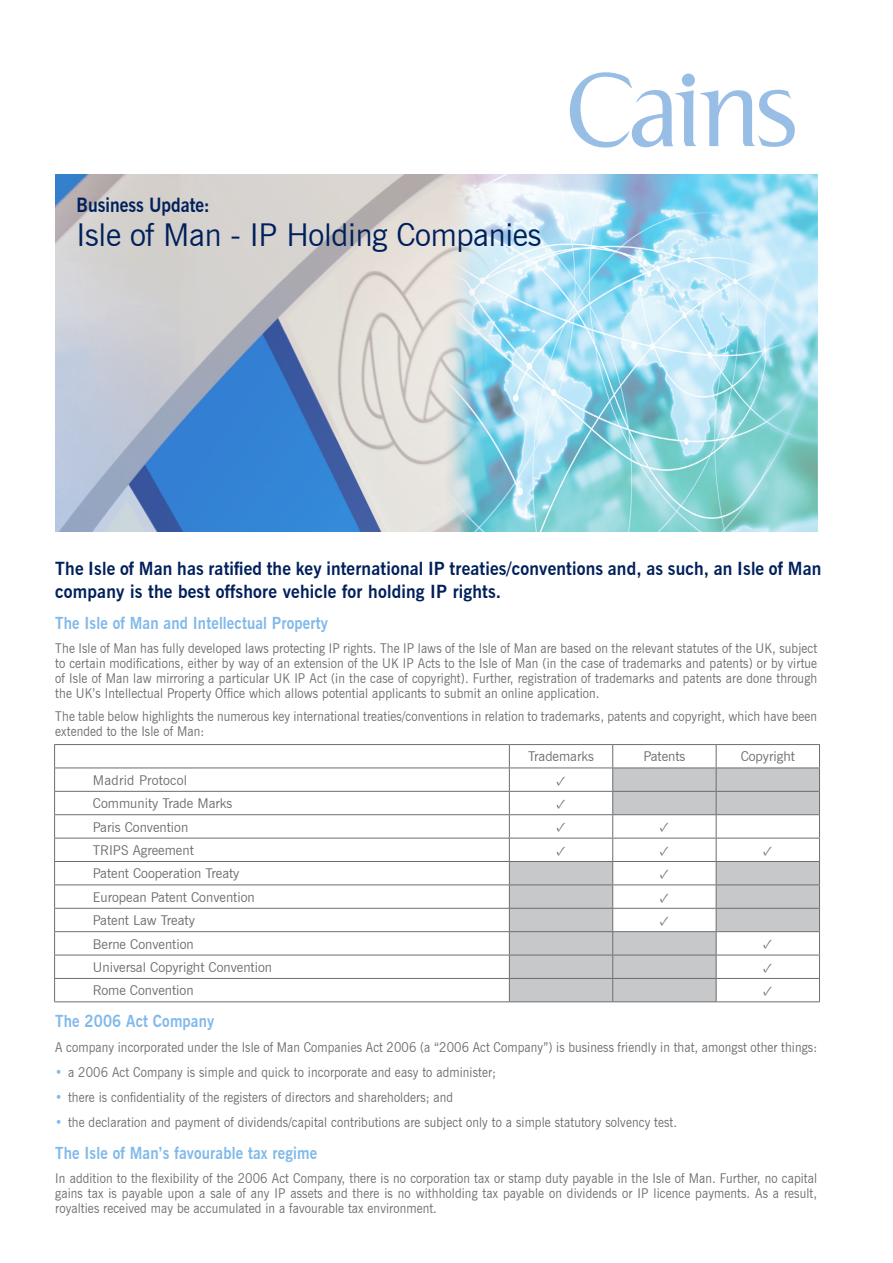
<style>
.page{position:relative;width:893px;height:1263px;background:#fff}
.page>*{position:absolute;margin:0;border:0;box-sizing:border-box;transform-origin:0 0}
.t1{font:31.5px "News Gothic BT";letter-spacing:-.01em;color:#00205b}
.t2{font:700 19.5px "News Gothic BT";color:#00205b;scale:.9 1}
.Biog{font:700 18px/22.5px "News Gothic BT";letter-spacing:.01em;color:#00205b}
.Biog-2{font:700 16.5px "News Gothic BT";letter-spacing:.01em;color:#81b9ea;scale:.91 1}
.Biog-3{font:13.5px/15px "News Gothic BT";letter-spacing:.01em;color:#6c6d70;text-align:justify;scale:.91 1}
.Biog-4{font:13.5px "News Gothic BT";letter-spacing:.01em;color:#6c6d70}
.t3{font:13.5px "Minion Pro";color:#6c6d70}
.s1{color:#81b9ea}
</style>
<div class="page">
<img style="left:55px;top:174px;width:387px;height:357px">
<svg style="left:570px;top:72px;width:225px;height:76px"></svg>
<div style="left:682px;top:74px;width:13px;height:13px;background:#99bee5;border-radius:50%"></div>
<img style="left:442px;top:174px;width:375px;height:357px">
<svg style="left:510px;top:768px;width:102px;height:233px;fill:#c7c8ca"></svg>
<hr style="left:54px;top:744px;width:455px;height:1px;background:#6c6d70">
<hr style="left:509px;top:744px;width:104px;height:1px;background:#6c6d70">
<hr style="left:613px;top:744px;width:103px;height:1px;background:#6c6d70">
<hr style="left:716px;top:744px;width:104px;height:1px;background:#6c6d70">
<hr style="left:54px;top:767px;width:455px;height:1px;background:#6c6d70">
<hr style="left:509px;top:767px;width:104px;height:1px;background:#6c6d70">
<hr style="left:54px;top:791px;width:455px;height:1px;background:#6c6d70">
<hr style="left:509px;top:791px;width:104px;height:1px;background:#6c6d70">
<hr style="left:54px;top:814px;width:455px;height:1px;background:#6c6d70">
<hr style="left:509px;top:814px;width:104px;height:1px;background:#6c6d70">
<hr style="left:54px;top:838px;width:455px;height:1px;background:#6c6d70">
<hr style="left:509px;top:838px;width:104px;height:1px;background:#6c6d70">
<hr style="left:54px;top:861px;width:455px;height:1px;background:#6c6d70">
<hr style="left:509px;top:861px;width:104px;height:1px;background:#6c6d70">
<hr style="left:54px;top:884px;width:455px;height:1px;background:#6c6d70">
<hr style="left:509px;top:884px;width:104px;height:1px;background:#6c6d70">
<hr style="left:54px;top:908px;width:455px;height:1px;background:#6c6d70">
<hr style="left:509px;top:908px;width:104px;height:1px;background:#6c6d70">
<hr style="left:54px;top:931px;width:455px;height:1px;background:#6c6d70">
<hr style="left:509px;top:931px;width:104px;height:1px;background:#6c6d70">
<hr style="left:54px;top:955px;width:455px;height:1px;background:#6c6d70">
<hr style="left:509px;top:955px;width:104px;height:1px;background:#6c6d70">
<hr style="left:54px;top:978px;width:455px;height:1px;background:#6c6d70">
<svg style="left:54px;top:745px;width:1px;height:256px"></svg>
<hr style="left:509px;top:978px;width:104px;height:1px;background:#6c6d70">
<svg style="left:509px;top:745px;width:1px;height:256px"></svg>
<svg style="left:612px;top:745px;width:208px;height:256px"></svg>
<hr style="left:54px;top:1001px;width:455px;height:1px;background:#6c6d70">
<hr style="left:509px;top:1001px;width:104px;height:1px;background:#6c6d70">
<hr style="left:613px;top:1001px;width:103px;height:1px;background:#6c6d70">
<hr style="left:716px;top:1001px;width:104px;height:1px;background:#6c6d70">
<p class="t2" style="left:77px;top:193px;width:150px">Business Update:</p>
<p class="t1" style="left:77px;top:216px;width:466px">Isle of Man - IP Holding Companies</p>
<p class="Biog" style="left:55px;top:557px;width:768px">The Isle of Man has ratified the key international IP treaties/conventions and, as such, an Isle of Man company is the best offshore vehicle for holding IP rights.</p>
<p class="Biog-2" style="left:55px;top:613px;width:301px">The Isle of Man and Intellectual Property</p>
<p class="Biog-3" style="left:55px;top:640px;width:839px">The Isle of Man has fully developed laws protecting IP rights. The IP laws of the Isle of Man are based on the relevant statutes of the UK, subject to certain modifications, either by way of an extension of the UK IP Acts to the Isle of Man (in the case of trademarks and patents) or by virtue of Isle of Man law mirroring a particular UK IP Act (in the case of copyright). Further, registration of trademarks and patents are done through the UK’s Intellectual Property Office which allows potential applicants to submit an online application.</p>
<p class="Biog-3" style="left:55px;top:709px;width:839px">The table below highlights the numerous key international treaties/conventions in relation to trademarks, patents and copyright, which have been extended to the Isle of Man:</p>
<p class="Biog-4" style="left:528px;top:748px;width:67px">Trademarks</p>
<p class="Biog-4" style="left:643px;top:748px;width:44px">Patents</p>
<p class="Biog-4" style="left:741px;top:748px;width:56px">Copyright</p>
<p class="Biog-4" style="left:93px;top:772px;width:96px">Madrid Protocol</p>
<p class="t3" style="left:556px;top:771px;width:11px">✓</p>
<p class="Biog-4" style="left:93px;top:795px;width:141px">Community Trade Marks</p>
<p class="t3" style="left:556px;top:794px;width:11px">✓</p>
<p class="Biog-4" style="left:93px;top:818px;width:97px">Paris Convention</p>
<p class="t3" style="left:556px;top:818px;width:11px">✓</p>
<p class="t3" style="left:660px;top:818px;width:11px">✓</p>
<p class="Biog-4" style="left:93px;top:842px;width:102px">TRIPS Agreement</p>
<p class="t3" style="left:556px;top:841px;width:11px">✓</p>
<p class="t3" style="left:660px;top:841px;width:11px">✓</p>
<p class="t3" style="left:763px;top:841px;width:11px">✓</p>
<p class="Biog-4" style="left:93px;top:865px;width:148px">Patent Cooperation Treaty</p>
<p class="t3" style="left:660px;top:865px;width:11px">✓</p>
<p class="Biog-4" style="left:93px;top:889px;width:163px">European Patent Convention</p>
<p class="t3" style="left:660px;top:888px;width:11px">✓</p>
<p class="Biog-4" style="left:93px;top:912px;width:104px">Patent Law Treaty</p>
<p class="t3" style="left:660px;top:911px;width:11px">✓</p>
<p class="Biog-4" style="left:93px;top:935px;width:102px">Berne Convention</p>
<p class="t3" style="left:763px;top:935px;width:11px">✓</p>
<p class="Biog-4" style="left:93px;top:959px;width:181px">Universal Copyright Convention</p>
<p class="t3" style="left:763px;top:958px;width:11px">✓</p>
<p class="Biog-4" style="left:93px;top:982px;width:102px">Rome Convention</p>
<p class="t3" style="left:763px;top:982px;width:11px">✓</p>
<p class="Biog-2" style="left:55px;top:1011px;width:176px">The 2006 Act Company</p>
<p class="Biog-3" style="left:55px;top:1039px;width:839px">A company incorporated under the Isle of Man Companies Act 2006 (a “2006 Act Company”) is business friendly in that, amongst other things:</p>
<p class="Biog-3" style="left:55px;top:1065px;width:486px"><span class="s1">•</span> a 2006 Act Company is simple and quick to incorporate and easy to administer;</p>
<p class="Biog-3" style="left:55px;top:1090px;width:439px"><span class="s1">•</span> there is confidentiality of the registers of directors and shareholders; and</p>
<p class="Biog-3" style="left:55px;top:1115px;width:685px"><span class="s1">•</span> the declaration and payment of dividends/capital contributions are subject only to a simple statutory solvency test.</p>
<p class="Biog-2" style="left:55px;top:1143px;width:289px">The Isle of Man’s favourable tax regime</p>
<p class="Biog-3" style="left:55px;top:1170px;width:839px">In addition to the flexibility of the 2006 Act Company, there is no corporation tax or stamp duty payable in the Isle of Man. Further, no capital gains tax is payable upon a sale of any IP assets and there is no withholding tax payable on dividends or IP licence payments. As a result, royalties received may be accumulated in a favourable tax environment.</p>
</div>
